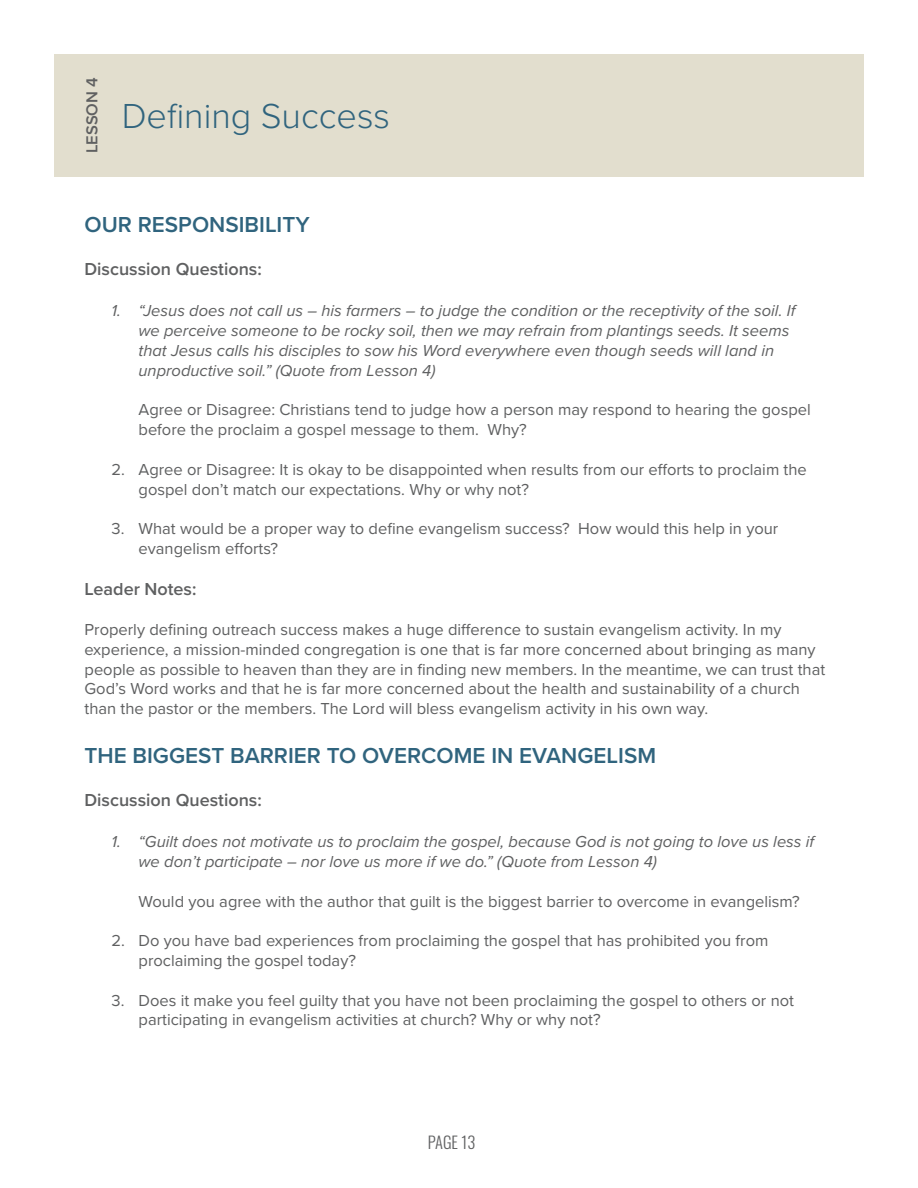
<style>
.page{position:relative;width:918px;height:1188px;background:#fff}
.page>*{position:absolute;margin:0;border:0;box-sizing:border-box;transform-origin:0 0}
.t1{font:300 36px "Proxima Nova";color:#30647e}
.t2{font:600 22.5px "Proxima Nova";color:#30647e}
.t3{font:600 18px "Proxima Nova";color:#5f6061}
.t4{font:16.5px/19.8px "Proxima Nova";color:#5f6061}
.t5{font:italic 16.5px/19.8px "Proxima Nova";color:#5f6061}
.t6{font:600 16.5px "Proxima Nova";color:#5f6061}
.t7{font:300 16.5px "Oswald";color:#5f6061}
</style>
<div class="page">
<div style="left:54px;top:54px;width:810px;height:123px;background:#e2dece"></div>
<p class="t6" style="left:80px;top:153px;width:77px;rotate:-90deg">LESSON 4</p>
<h1 class="t1" style="left:122px;top:89px;width:270px">Defining Success</h1>
<h2 class="t2" style="left:85px;top:208px;width:227px">OUR RESPONSIBILITY</h2>
<p class="t3" style="left:85px;top:256px;width:179px">Discussion Questions:</p>
<p class="t5" style="left:139px;top:300px;width:658px;text-indent:-27px">1. “Jesus does not call us – his farmers – to judge the condition or the receptivity of the soil. If we perceive someone to be rocky soil, then we may refrain from plantings seeds. It seems that Jesus calls his disciples to sow his Word everywhere even though seeds will land in unproductive soil.” (Quote from Lesson 4)</p>
<p class="t4" style="left:139px;top:399px;width:674px">Agree or Disagree: Christians tend to judge how a person may respond to hearing the gospel before the proclaim a gospel message to them. Why?</p>
<p class="t4" style="left:139px;top:459px;width:670px;text-indent:-27px">2. Agree or Disagree: It is okay to be disappointed when results from our efforts to proclaim the gospel don’t match our expectations. Why or why not?</p>
<p class="t4" style="left:139px;top:518px;width:641px;text-indent:-27px">3. What would be a proper way to define evangelism success? How would this help in your evangelism efforts?</p>
<p class="t3" style="left:85px;top:576px;width:114px">Leader Notes:</p>
<p class="t4" style="left:85px;top:619px;width:742px">Properly defining outreach success makes a huge difference to sustain evangelism activity. In my experience, a mission-minded congregation is one that is far more concerned about bringing as many people as possible to heaven than they are in finding new members. In the meantime, we can trust that God’s Word works and that he is far more concerned about the health and sustainability of a church than the pastor or the members. The Lord will bless evangelism activity in his own way.</p>
<h2 class="t2" style="left:85px;top:739px;width:573px">THE BIGGEST BARRIER TO OVERCOME IN EVANGELISM</h2>
<p class="t3" style="left:85px;top:786px;width:179px">Discussion Questions:</p>
<p class="t5" style="left:139px;top:831px;width:677px;text-indent:-27px">1. “Guilt does not motivate us to proclaim the gospel, because God is not going to love us less if we don’t participate – nor love us more if we do.” (Quote from Lesson 4)</p>
<p class="t4" style="left:139px;top:890px;width:663px">Would you agree with the author that guilt is the biggest barrier to overcome in evangelism?</p>
<p class="t4" style="left:139px;top:930px;width:631px;text-indent:-27px">2. Do you have bad experiences from proclaiming the gospel that has prohibited you from proclaiming the gospel today?</p>
<p class="t4" style="left:139px;top:989px;width:657px;text-indent:-27px">3. Does it make you feel guilty that you have not been proclaiming the gospel to others or not participating in evangelism activities at church? Why or why not?</p>
<p class="t7" style="left:428px;top:1128px;width:49px">PAGE 13</p>
</div>
